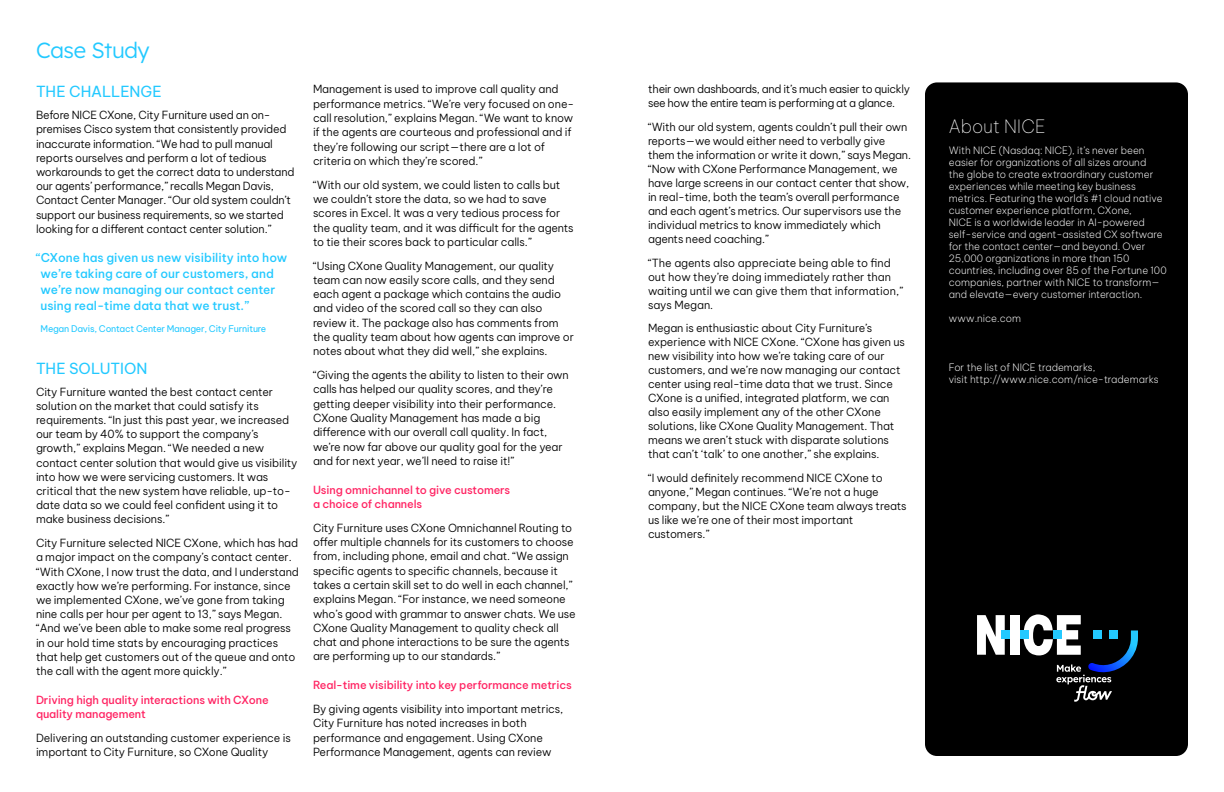
<style>
.page{position:relative;width:1224px;height:792px;background:#fff}
.page>*{position:absolute;margin:0;border:0;box-sizing:border-box;transform-origin:0 0}
.t1{font:300 22px "Lexend";letter-spacing:-.02em;color:#23c9ff}
.t2{font:100 18px "Be Vietnam Pro";color:#fff}
.CAPS_title_14_16_whi{font:15px "Be Vietnam Pro";letter-spacing:-.01em;color:#23c9ff}
.Customer_Profile_Quo{font:500 12px/16.2px "Be Vietnam Pro";color:#23c9ff}
.Body_Text_Light_11{font:300 11px/14.3px "Be Vietnam Pro";letter-spacing:-.01em;color:#000}
.Subhead{font:500 11px/14.3px "Be Vietnam Pro";letter-spacing:-.01em;color:#ff2463}
.Body_Text_Light_11-2{font:300 11px/14px "Be Vietnam Pro";letter-spacing:-.03em;color:#000}
.t3{font:200 10px/12px "Be Vietnam Pro";color:#fff}
.Quote_by{font:9px "Be Vietnam Pro";letter-spacing:-.02em;color:#23c9ff}
</style>
<div class="page">
<div style="left:925px;top:82px;width:263px;height:674px;background:#000;border-radius:12px"></div>
<div style="left:1010px;top:615px;width:10px;height:40px;background:#fff"></div>
<svg style="left:977px;top:615px;width:28px;height:40px"></svg>
<div style="left:1020px;top:630px;width:8px;height:9px;background:#23c9ff"></div>
<div style="left:1002px;top:630px;width:8px;height:9px;background:#23c9ff"></div>
<svg style="left:1023px;top:614px;width:115px;height:88px"></svg>
<h1 class="t1" style="left:36px;top:34px;width:115px">Case Study</h1>
<p class="CAPS_title_14_16_whi" style="left:36px;top:79px;width:127px">THE CHALLENGE</p>
<p class="Body_Text_Light_11" style="left:36px;top:107px;width:260px">Before NICE CXone, City Furniture used an on&shy;premises Cisco system that consistently provided inaccurate information. “We had to pull manual reports ourselves and perform a lot of tedious workarounds to get the correct data to understand our agents’ performance,” recalls Megan Davis, Contact Center Manager. “Our old system couldn’t support our business requirements, so we started looking for a different contact center solution.”</p>
<p class="Customer_Profile_Quo" style="left:41px;top:248px;width:248px;text-indent:-5px">“CXone has given us new visibility into how we’re taking care of our customers, and we’re now managing our contact center using real-time data that we trust.”</p>
<p class="Quote_by" style="left:41px;top:321px;width:227px">Megan Davis, Contact Center Manager, City Furniture</p>
<p class="CAPS_title_14_16_whi" style="left:36px;top:356px;width:113px">THE SOLUTION</p>
<p class="Body_Text_Light_11" style="left:36px;top:384px;width:263px">City Furniture wanted the best contact center solution on the market that could satisfy its requirements. “In just this past year, we increased our team by 40% to support the company’s growth,” explains Megan. “We needed a new contact center solution that would give us visibility into how we were servicing customers. It was critical that the new system have reliable, up-to&shy;date data so we could feel confident using it to make business decisions.”</p>
<p class="Body_Text_Light_11" style="left:36px;top:535px;width:264px">City Furniture selected NICE CXone, which has had a major impact on the company’s contact center. “With CXone, I now trust the data, and I understand exactly how we’re performing. For instance, since we implemented CXone, we’ve gone from taking nine calls per hour per agent to 13,” says Megan. “And we’ve been able to make some real progress in our hold time stats by encouraging practices that help get customers out of the queue and onto the call with the agent more quickly.”</p>
<p class="Subhead" style="left:36px;top:691px;width:234px">Driving high quality interactions with CXone quality management</p>
<p class="Body_Text_Light_11" style="left:36px;top:730px;width:256px">Delivering an outstanding customer experience is important to City Furniture, so CXone Quality</p>
<p class="Body_Text_Light_11" style="left:313px;top:81px;width:263px">Management is used to improve call quality and performance metrics. “We’re very focused on one&shy;call resolution,” explains Megan. “We want to know if the agents are courteous and professional and if they’re following our script—there are a lot of criteria on which they’re scored.”</p>
<p class="Body_Text_Light_11" style="left:313px;top:177px;width:262px">“With our old system, we could listen to calls but we couldn’t store the data, so we had to save scores in Excel. It was a very tedious process for the quality team, and it was difficult for the agents to tie their scores back to particular calls.”</p>
<p class="Body_Text_Light_11" style="left:313px;top:258px;width:262px">“Using CXone Quality Management, our quality team can now easily score calls, and they send each agent a package which contains the audio and video of the scored call so they can also review it. The package also has comments from the quality team about how agents can improve or notes about what they did well,” she explains.</p>
<p class="Body_Text_Light_11" style="left:313px;top:367px;width:257px">“Giving the agents the ability to listen to their own calls has helped our quality scores, and they’re getting deeper visibility into their performance.<br>CXone Quality Management has made a big difference with our overall call quality. In fact, we’re now far above our quality goal for the year and for next year, we’ll need to raise it!”</p>
<p class="Subhead" style="left:313px;top:481px;width:199px">Using omnichannel to give customers a choice of channels</p>
<p class="Body_Text_Light_11" style="left:313px;top:520px;width:264px">City Furniture uses CXone Omnichannel Routing to offer multiple channels for its customers to choose from, including phone, email and chat. “We assign specific agents to specific channels, because it takes a certain skill set to do well in each channel,” explains Megan. “For instance, we need someone who’s good with grammar to answer chats. We use CXone Quality Management to quality check all chat and phone interactions to be sure the agents are performing up to our standards.”</p>
<p class="Subhead" style="left:313px;top:677px;width:260px">Real-time visibility into key performance metrics</p>
<p class="Body_Text_Light_11" style="left:313px;top:701px;width:252px">By giving agents visibility into important metrics, City Furniture has noted increases in both performance and engagement. Using CXone Performance Management, agents can review</p>
<p class="Body_Text_Light_11-2" style="left:648px;top:81px;width:264px">their own dashboards, and it’s much easier to quickly see how the entire team is performing at a glance.</p>
<p class="Body_Text_Light_11" style="left:648px;top:119px;width:265px;line-height:14px">“With our old system, agents couldn’t pull their own reports—we would either need to verbally give them the information or write it down,” says Megan. “Now with CXone Performance Management, we have large screens in our contact center that show, in real-time, both the team’s overall performance and each agent’s metrics. Our supervisors use the individual metrics to know immediately which agents need coaching.”</p>
<p class="Body_Text_Light_11" style="left:648px;top:255px;width:257px;line-height:14px">“The agents also appreciate being able to find out how they’re doing immediately rather than waiting until we can give them that information,” says Megan.</p>
<p class="Body_Text_Light_11" style="left:648px;top:320px;width:258px;line-height:14px">Megan is enthusiastic about City Furniture’s experience with NICE CXone. “CXone has given us new visibility into how we’re taking care of our customers, and we’re now managing our contact center using real-time data that we trust. Since CXone is a unified, integrated platform, we can also easily implement any of the other CXone solutions, like CXone Quality Management. That means we aren’t stuck with disparate solutions that can’t ‘talk’ to one another,” she explains.</p>
<p class="Body_Text_Light_11" style="left:648px;top:470px;width:260px;line-height:14px">“I would definitely recommend NICE CXone to anyone,” Megan continues. “We’re not a huge company, but the NICE CXone team always treats us like we’re one of their most important customers.”</p>
<h2 class="t2" style="left:949px;top:113px;width:98px">About NICE</h2>
<p class="t3" style="left:949px;top:144px;width:219px">With NICE (Nasdaq: NICE), it’s never been easier for organizations of all sizes around<br>the globe to create extraordinary customer experiences while meeting key business metrics. Featuring the world’s #1 cloud native customer experience platform, CXone,<br>NICE is a worldwide leader in AI-powered self-service and agent-assisted CX software for the contact center—and beyond. Over 25,000 organizations in more than 150 countries, including over 85 of the Fortune 100 companies, partner with NICE to transform— and elevate—every customer interaction.</p>
<p class="t3" style="left:949px;top:312px;width:74px">www.nice.com</p>
<p class="t3" style="left:949px;top:360px;width:211px">For the list of NICE trademarks,<br>visit http://www.nice.com/nice-trademarks</p>
</div>
